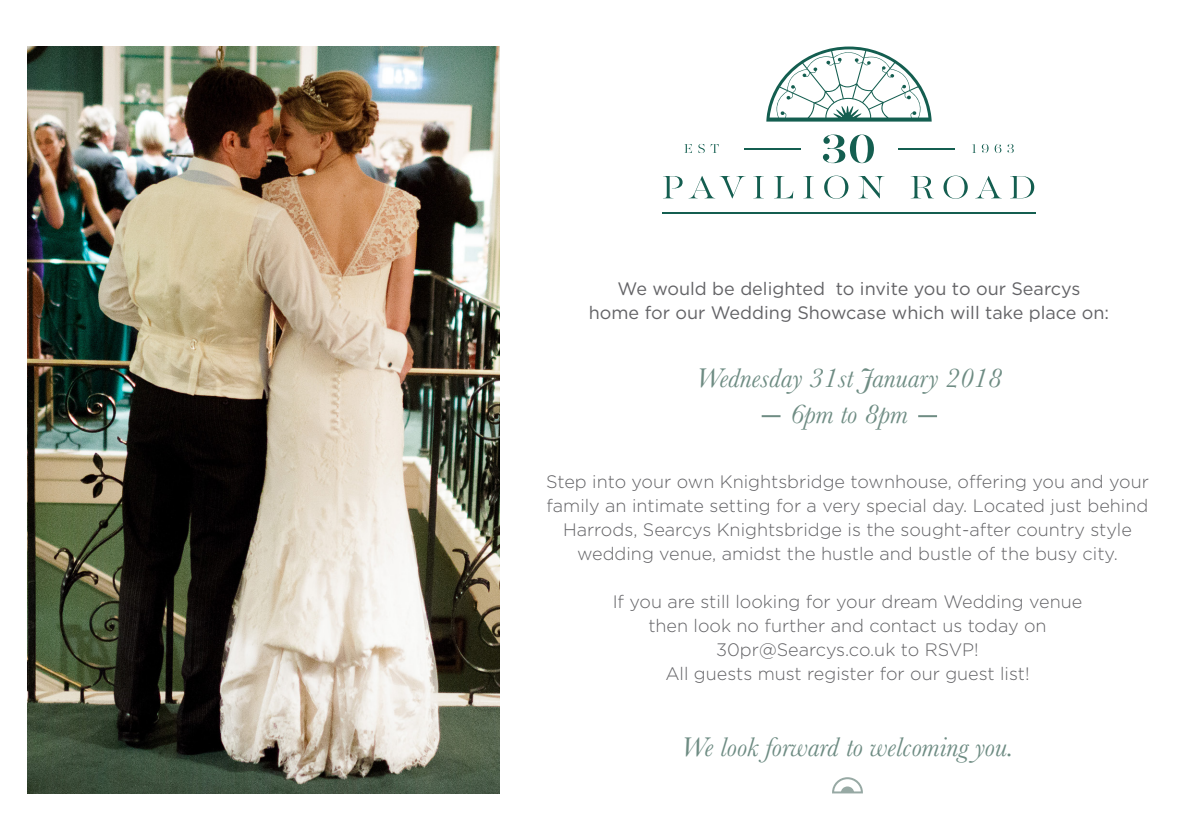
<style>
.page{position:relative;width:1191px;height:840px;background:#fff}
.page>*{position:absolute;margin:0;border:0;box-sizing:border-box;transform-origin:0 0}
.t1{font:italic 28px "Baskerville";color:#6e8c83}
.t2{font:300 18px/24px "Gotham";color:#636366;text-align:center}
.t3{font:18px/24px "Gotham";color:#636366;text-align:center}
</style>
<div class="page">
<img style="left:27px;top:46px;width:472px;height:747px">
<svg style="left:663px;top:176px;width:19px;height:22px"></svg>
<svg style="left:690px;top:176px;width:55px;height:22px"></svg>
<svg style="left:753px;top:176px;width:11px;height:22px"></svg>
<svg style="left:774px;top:176px;width:19px;height:22px"></svg>
<svg style="left:803px;top:176px;width:11px;height:22px"></svg>
<svg style="left:824px;top:175px;width:24px;height:24px"></svg>
<svg style="left:858px;top:176px;width:26px;height:22px"></svg>
<svg style="left:910px;top:176px;width:23px;height:22px"></svg>
<svg style="left:943px;top:175px;width:24px;height:24px"></svg>
<svg style="left:976px;top:176px;width:25px;height:22px"></svg>
<svg style="left:1010px;top:176px;width:24px;height:22px"></svg>
<hr style="left:662px;top:212px;width:374px;height:2px;background:#145e50">
<svg style="left:766px;top:46px;width:165px;height:75px"></svg>
<svg style="left:684px;top:144px;width:8px;height:9px"></svg>
<svg style="left:698px;top:144px;width:6px;height:9px"></svg>
<svg style="left:710px;top:144px;width:9px;height:9px"></svg>
<svg style="left:972px;top:144px;width:16px;height:9px"></svg>
<svg style="left:994px;top:144px;width:7px;height:9px"></svg>
<svg style="left:1007px;top:144px;width:6px;height:9px"></svg>
<hr style="left:744px;top:148px;width:57px;height:2px;background:#145e50">
<hr style="left:898px;top:148px;width:56px;height:2px;background:#145e50">
<svg style="left:823px;top:134px;width:51px;height:29px"></svg>
<svg style="left:761px;top:415px;width:19px;height:2px"></svg>
<svg style="left:918px;top:415px;width:19px;height:2px"></svg>
<svg style="left:832px;top:777px;width:31px;height:17px"></svg>
<p class="t3" style="left:589px;top:276px;width:522px">We would be delighted to invite you to our Searcys<br>home for our Wedding Showcase which will take place on:</p>
<p class="t1" style="left:696px;top:359px;width:307px">Wednesday 31st January 2018</p>
<p class="t1" style="left:790px;top:395px;width:119px">6pm to 8pm</p>
<p class="t2" style="left:546px;top:468px;width:604px">Step into your own Knightsbridge townhouse, offering you and your family an intimate setting for a very special day. Located just behind Harrods, Searcys Knightsbridge is the sought-after country style wedding venue, amidst the hustle and bustle of the busy city.</p>
<p class="t2" style="left:612px;top:588px;width:471px">If you are still looking for your dream Wedding venue then look no further and contact us today on 30pr@Searcys.co.uk to RSVP!<br>All guests must register for our guest list!</p>
<p class="t1" style="left:681px;top:727px;width:334px">We look forward to welcoming you.</p>
</div>
